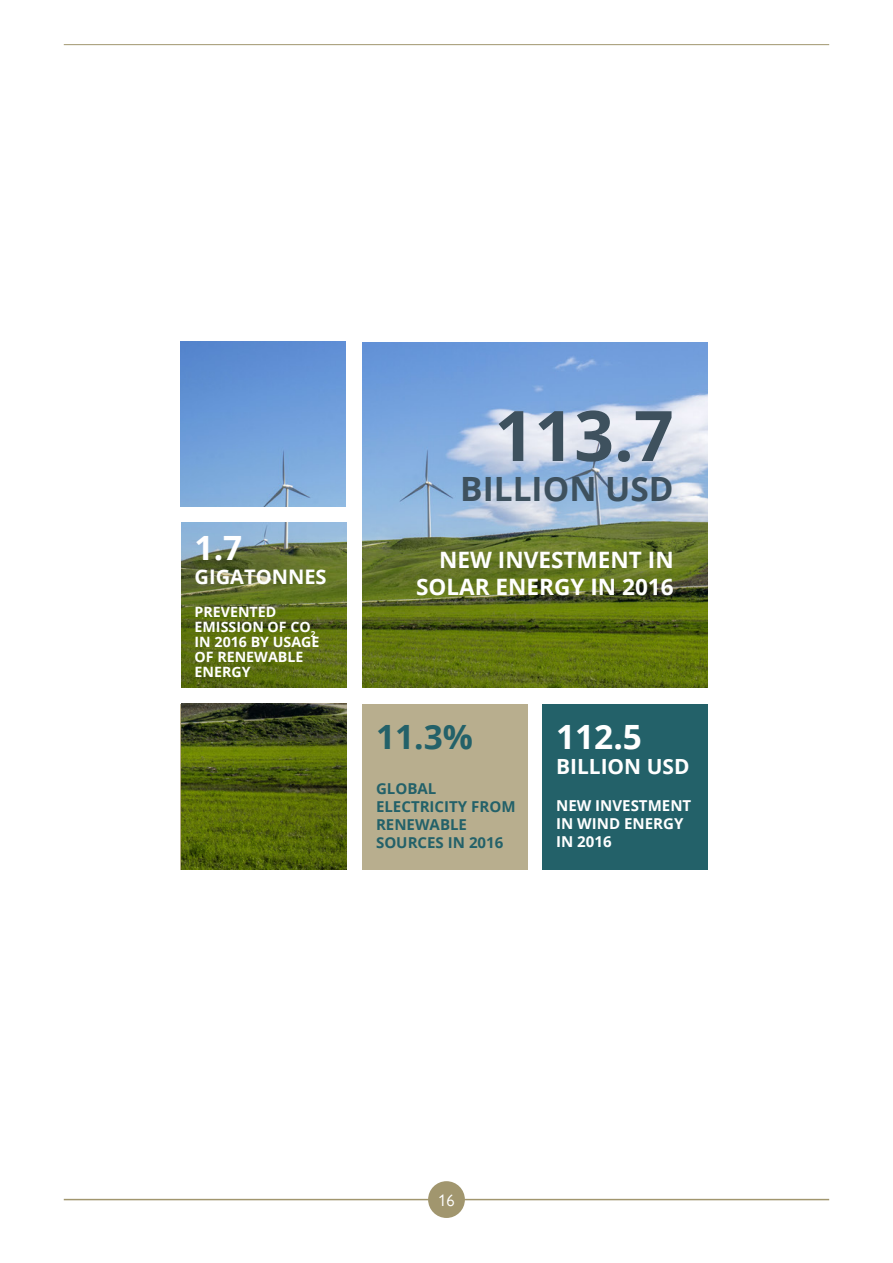
<style>
.page{position:relative;width:893px;height:1263px;background:#fff}
.page>*{position:absolute;margin:0;border:0;box-sizing:border-box;transform-origin:0 0}
.t1{font:700 69.75px "Open Sans";color:#3e515e}
.t2{font:700 33.45px "Open Sans";color:#3e515e}
.t3{font:700 33.45px "Open Sans";color:#fff}
.t4{font:700 33.45px "Open Sans";color:#236169}
.t5{font:700 22.65px/27.2px "Open Sans";color:#fff;text-align:right}
.t6{font:700 20.85px "Open Sans";color:#fff}
.t7{font:700 20.1px "Open Sans";color:#fff}
.t8{font:16.5px "Gill Sans Nova";color:#fff}
.t9{font:700 15px/18px "Open Sans";color:#236169}
.t10{font:700 15px/18px "Open Sans";color:#fff}
.t11{font:700 14.25px/15px "Open Sans";color:#fff}
</style>
<div class="page">
<hr style="left:64px;top:1199px;width:765px;height:1px;background:#a1966e">
<div style="left:428px;top:1181px;width:37px;height:37px;background:#a1966e;border-radius:50%"></div>
<hr style="left:64px;top:44px;width:765px;height:1px;background:#a1966e">
<img style="left:181px;top:342px;width:165px;height:165px">
<img style="left:181px;top:522px;width:165px;height:165px">
<img style="left:181px;top:704px;width:165px;height:165px">
<div style="left:362px;top:704px;width:166px;height:165px;background:#b8ae8e"></div>
<div style="left:543px;top:704px;width:165px;height:165px;background:#236169"></div>
<img style="left:362px;top:342px;width:346px;height:345px">
<h2 class="t3" style="left:195px;top:524px;width:49px">1.7</h2>
<h3 class="t7" style="left:195px;top:562px;width:134px">GIGATONNES</h3>
<p class="t11" style="left:195px;top:604px;width:126px">PREVENTED<br>EMISSION OF CO<sub>2<br></sub>IN 2016 BY USAGE<br>OF RENEWABLE<br>ENERGY</p>
<h1 class="t1" style="left:494px;top:386px;width:181px">113.7</h1>
<h2 class="t2" style="left:460px;top:465px;width:215px">BILLION USD</h2>
<h3 class="t5" style="left:416px;top:546px;width:259px">NEW INVESTMENT IN<br>SOLAR ENERGY IN 2016</h3>
<h2 class="t4" style="left:376px;top:713px;width:98px">11.3%</h2>
<p class="t9" style="left:376px;top:779px;width:141px">GLOBAL<br>ELECTRICITY FROM<br>RENEWABLE<br>SOURCES IN 2016</p>
<h2 class="t3" style="left:556px;top:713px;width:87px">112.5</h2>
<h3 class="t6" style="left:556px;top:752px;width:135px">BILLION USD</h3>
<p class="t10" style="left:556px;top:796px;width:137px">NEW INVESTMENT<br>IN WIND ENERGY<br>IN 2016</p>
<p class="t8" style="left:438px;top:1190px;width:18px">16</p>
</div>
